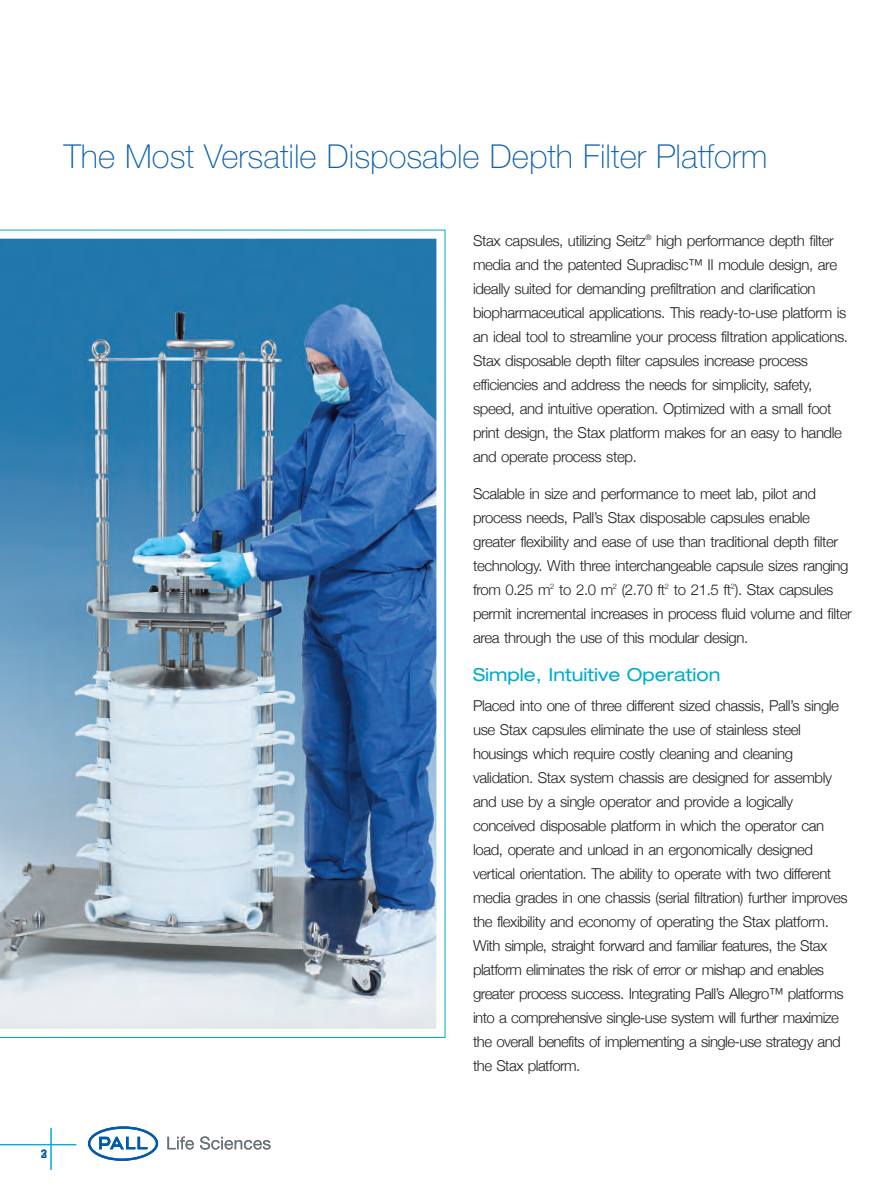
<style>
.page{position:relative;width:893px;height:1191px;background:#fff}
.page>*{position:absolute;margin:0;border:0;box-sizing:border-box;transform-origin:0 0}
.t1{font:100 33px "Helvetica Neue";color:#0d60ae}
.t2{font:expanded 18px "Helvetica Neue";color:#00abcd}
.t3{font:300 15px/24px "Helvetica Neue";letter-spacing:-.03em;color:#231f20}
.t4{font:700 condensed 12px "Helvetica Neue";color:#0d60ae}
</style>
<div class="page">
<svg style="left:88px;top:1126px;width:70px;height:34px"></svg>
<svg style="left:167px;top:1136px;width:27px;height:13px"></svg>
<svg style="left:200px;top:1136px;width:71px;height:13px"></svg>
<hr style="left:0;top:1144px;width:76px;height:1px;background:#00abcd">
<hr style="left:51px;top:1127px;width:1px;height:42px;background:#00abcd">
<img style="left:0;top:230px;width:445px;height:807px">
<h1 class="t1" style="left:64px;top:145px;width:705px">The Most Versatile Disposable Depth Filter Platform</h1>
<p class="t3" style="left:473px;top:228px;width:376px">Stax capsules, utilizing Seitz<sup>®</sup> high performance depth filter media and the patented Supradisc™ II module design, are ideally suited for demanding prefiltration and clarification biopharmaceutical applications. This ready-to-use platform is an ideal tool to streamline your process filtration applications.<br>Stax disposable depth filter capsules increase process efficiencies and address the needs for simplicity, safety, speed, and intuitive operation. Optimized with a small foot print design, the Stax platform makes for an easy to handle and operate process step.</p>
<p class="t3" style="left:473px;top:481px;width:380px">Scalable in size and performance to meet lab, pilot and process needs, Pall’s Stax disposable capsules enable greater flexibility and ease of use than traditional depth filter technology. With three interchangeable capsule sizes ranging from 0.25 m<sup>2</sup> to 2.0 m<sup>2</sup> (2.70 ft<sup>2</sup> to 21.5 ft<sup>2</sup>). Stax capsules permit incremental increases in process fluid volume and filter area through the use of this modular design.</p>
<p class="t2" style="left:473px;top:668px;width:249px">Simple, Intuitive Operation</p>
<p class="t3" style="left:473px;top:693px;width:376px">Placed into one of three different sized chassis, Pall’s single use Stax capsules eliminate the use of stainless steel housings which require costly cleaning and cleaning validation. Stax system chassis are designed for assembly and use by a single operator and provide a logically conceived disposable platform in which the operator can load, operate and unload in an ergonomically designed vertical orientation. The ability to operate with two different media grades in one chassis (serial filtration) further improves the flexibility and economy of operating the Stax platform.<br>With simple, straight forward and familiar features, the Stax platform eliminates the risk of error or mishap and enables greater process success. Integrating Pall’s Allegro™ platforms into a comprehensive single-use system will further maximize the overall benefits of implementing a single-use strategy and the Stax platform.</p>
<p class="t4" style="left:41px;top:1149px;width:7px">2</p>
<p class="t4" style="left:41px;top:1149px;width:7px">3</p>
</div>
